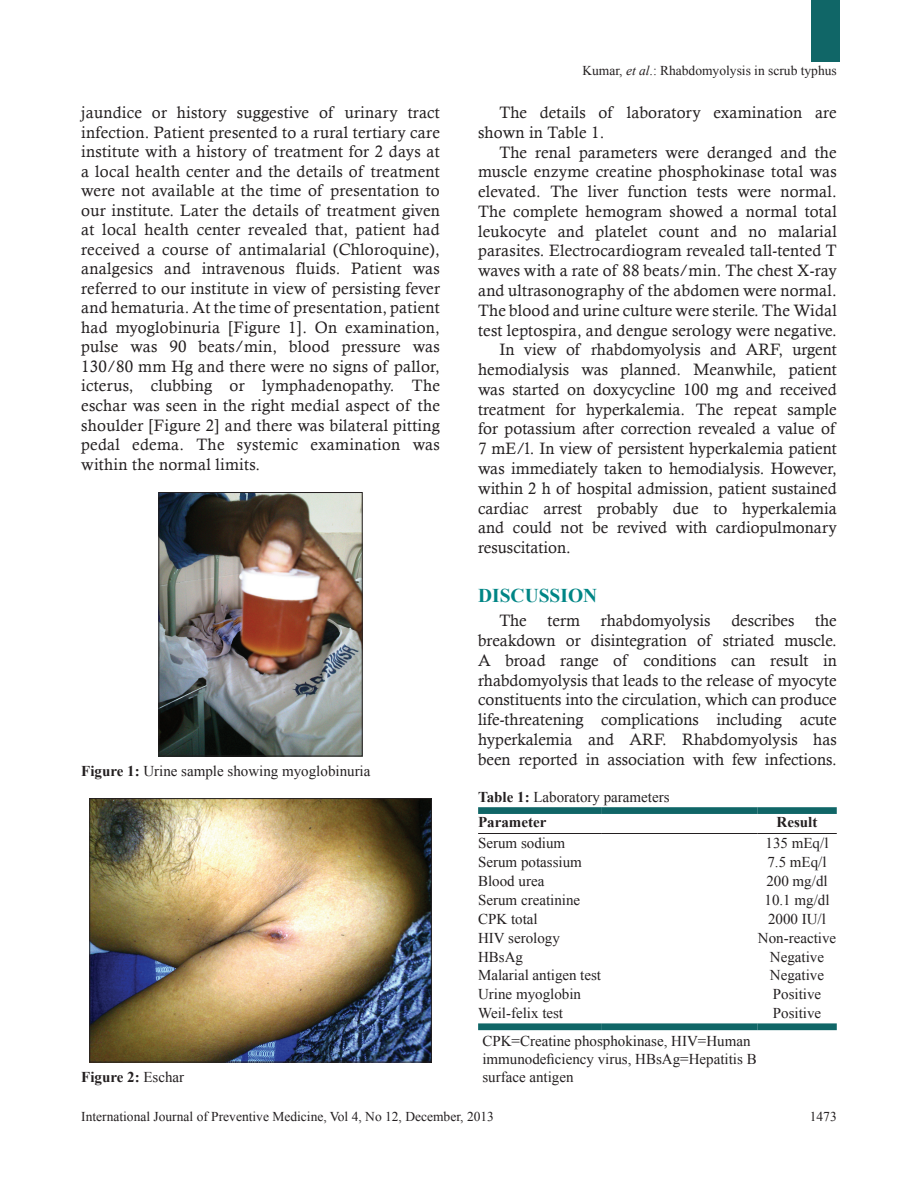
<style>
.page{position:relative;width:918px;height:1188px;background:#fff}
.page>*{position:absolute;margin:0;border:0;box-sizing:border-box;transform-origin:0 0}
.t1{font:700 19.5px "Times New Roman";color:#008585}
.TX{font:16.5px/19.8px "Calisto";letter-spacing:.01em;color:#231f20;text-align:justify}
.TB{font:15px "Times New Roman";color:#231f20}
.TFN{font:15px/18px "Times New Roman";color:#231f20}
.FGC{font:15px "Times New Roman";color:#231f20}
.TT{font:15px "Times New Roman";color:#231f20}
.TBL{font:15px "Times New Roman";color:#231f20}
.TCH{font:700 15px "Times New Roman";color:#231f20}
.FGC-2{font:700 15px "Times New Roman";color:#231f20}
.RRF{font:13.5px "Times New Roman";color:#231f20}
.R_FOLIO{font:13.5px "Times New Roman";color:#231f20}
.s1{font-weight:700}
.s2{font-weight:400}
.s3{font-style:italic}
</style>
<div class="page">
<div style="left:811px;top:0;width:29px;height:61px;background:#106667"></div>
<img style="left:161px;top:494px;width:199px;height:260px">
<div style="left:159px;top:492px;width:203px;height:264px;border:1px solid #231f20"></div>
<img style="left:92px;top:800px;width:338px;height:260px">
<div style="left:90px;top:798px;width:342px;height:264px;border:1px solid #231f20"></div>
<div style="left:478px;top:1023px;width:123px;height:7px;background:#106667"></div>
<div style="left:601px;top:1023px;width:156px;height:7px;background:#106667"></div>
<div style="left:757px;top:1023px;width:80px;height:7px;background:#106667"></div>
<hr style="left:478px;top:833px;width:123px;height:1px;background:#231f20">
<hr style="left:601px;top:833px;width:156px;height:1px;background:#231f20">
<hr style="left:757px;top:833px;width:80px;height:1px;background:#231f20">
<div style="left:478px;top:807px;width:123px;height:7px;background:#106667"></div>
<div style="left:601px;top:807px;width:156px;height:7px;background:#106667"></div>
<div style="left:757px;top:807px;width:80px;height:7px;background:#106667"></div>
<p class="TX" style="left:81px;top:102px;width:360px">jaundice or history suggestive of urinary tract infection. Patient presented to a rural tertiary care institute with a history of treatment for 2 days at a local health center and the details of treatment were not available at the time of presentation to our institute. Later the details of treatment given at local health center revealed that, patient had received a course of antimalarial (Chloroquine), analgesics and intravenous fluids. Patient was referred to our institute in view of persisting fever and hematuria. At the time of presentation, patient had myoglobinuria [Figure 1]. On examination, pulse was 90 beats/min, blood pressure was 130/80 mm Hg and there were no signs of pallor, icterus, clubbing or lymphadenopathy. The eschar was seen in the right medial aspect of the shoulder [Figure 2] and there was bilateral pitting pedal edema. The systemic examination was within the normal limits.</p>
<p class="FGC" style="left:81px;top:761px;width:291px"><span class="s1">Figure 1:</span> Urine sample showing myoglobinuria</p>
<p class="FGC-2" style="left:81px;top:1066px;width:105px">Figure 2: <span class="s2">Eschar</span></p>
<p class="RRF" style="left:582px;top:62px;width:256px">Kumar, <span class="s3">et al</span>.: Rhabdomyolysis in scrub typhus</p>
<p class="TX" style="left:478px;top:102px;width:360px;text-indent:21px">The details of laboratory examination are shown in Table 1.</p>
<p class="TX" style="left:478px;top:142px;width:360px;text-indent:21px">The renal parameters were deranged and the muscle enzyme creatine phosphokinase total was elevated. The liver function tests were normal.<br>The complete hemogram showed a normal total leukocyte and platelet count and no malarial parasites. Electrocardiogram revealed tall‑tented T waves with a rate of 88 beats/min. The chest X‑ray and ultrasonography of the abdomen were normal.<br>The blood and urine culture were sterile. The Widal test leptospira, and dengue serology were negative.</p>
<p class="TX" style="left:478px;top:340px;width:360px;text-indent:21px">In view of rhabdomyolysis and ARF, urgent hemodialysis was planned. Meanwhile, patient was started on doxycycline 100 mg and received treatment for hyperkalemia. The repeat sample for potassium after correction revealed a value of 7 mE/l. In view of persistent hyperkalemia patient was immediately taken to hemodialysis. However, within 2 h of hospital admission, patient sustained cardiac arrest probably due to hyperkalemia and could not be revived with cardiopulmonary resuscitation.</p>
<h1 class="t1" style="left:478px;top:582px;width:121px">DISCUSSION</h1>
<p class="TX" style="left:499px;top:611px;width:29px">The</p>
<p class="TX" style="left:548px;top:611px;width:34px">term</p>
<p class="TX" style="left:601px;top:611px;width:111px">rhabdomyolysis</p>
<p class="TX" style="left:731px;top:611px;width:65px">describes</p>
<p class="TX" style="left:478px;top:611px;width:360px;text-indent:337px">the breakdown or disintegration of striated muscle.<br>A broad range of conditions can result in rhabdomyolysis that leads to the release of myocyte constituents into the circulation, which can produce life‑threatening complications including acute hyperkalemia and ARF. Rhabdomyolysis has been reported in association with few infections.</p>
<p class="TT" style="left:478px;top:787px;width:193px"><span class="s1">Table 1:</span> Laboratory parameters</p>
<p class="TCH" style="left:478px;top:812px;width:70px">Parameter</p>
<p class="TCH" style="left:777px;top:812px;width:42px">Result</p>
<p class="TB" style="left:478px;top:833px;width:89px">Serum sodium</p>
<p class="TB" style="left:766px;top:833px;width:64px">135 mEq/l</p>
<p class="TB" style="left:478px;top:852px;width:105px">Serum potassium</p>
<p class="TB" style="left:767px;top:852px;width:61px">7.5 mEq/l</p>
<p class="TB" style="left:478px;top:871px;width:68px">Blood urea</p>
<p class="TB" style="left:766px;top:871px;width:63px">200 mg/dl</p>
<p class="TB" style="left:478px;top:890px;width:104px">Serum creatinine</p>
<p class="TB" style="left:765px;top:890px;width:67px">10.1 mg/dl</p>
<p class="TB" style="left:478px;top:909px;width:61px">CPK total</p>
<p class="TB" style="left:768px;top:909px;width:59px">2000 IU/l</p>
<p class="TB" style="left:478px;top:928px;width:83px">HIV serology</p>
<p class="TB" style="left:758px;top:928px;width:80px">Non‑reactive</p>
<p class="TB" style="left:478px;top:946px;width:46px">HBsAg</p>
<p class="TB" style="left:770px;top:946px;width:56px">Negative</p>
<p class="TB" style="left:478px;top:965px;width:125px">Malarial antigen test</p>
<p class="TB" style="left:770px;top:965px;width:56px">Negative</p>
<p class="TB" style="left:478px;top:984px;width:104px">Urine myoglobin</p>
<p class="TB" style="left:773px;top:984px;width:50px">Positive</p>
<p class="TBL" style="left:478px;top:1003px;width:87px">Weil-felix test</p>
<p class="TBL" style="left:773px;top:1003px;width:50px">Positive</p>
<p class="TFN" style="left:482px;top:1031px;width:276px">CPK=Creatine phosphokinase, HIV=Human immunodeficiency virus, HBsAg=Hepatitis B surface antigen</p>
<p class="RRF" style="left:81px;top:1108px;width:414px">International Journal of Preventive Medicine, Vol 4, No 12, December, 2013</p>
<p class="R_FOLIO" style="left:810px;top:1107px;width:28px">1473</p>
</div>
